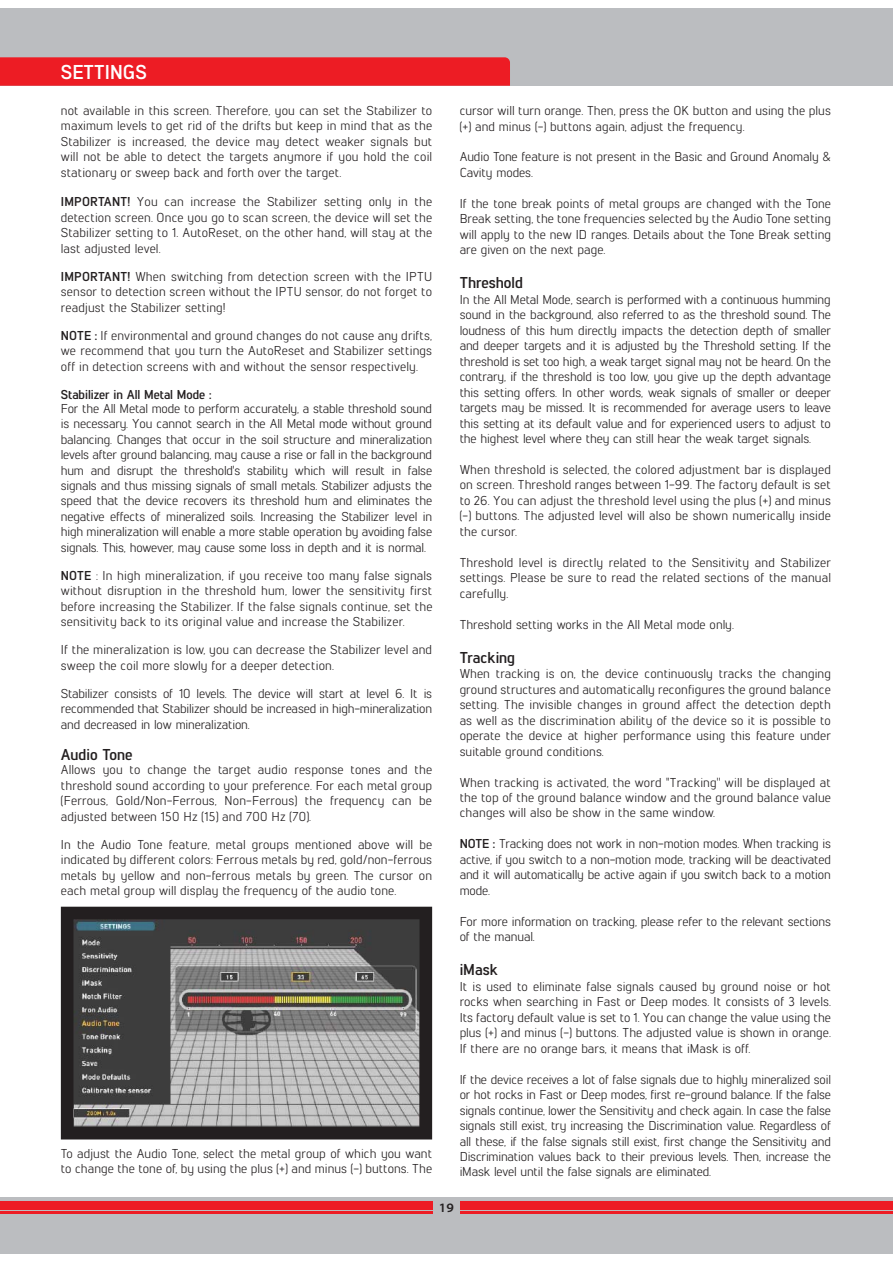
<style>
.page{position:relative;width:893px;height:1263px;background:#fff}
.page>*{position:absolute;margin:0;border:0;box-sizing:border-box;transform-origin:0 0}
.t1{font:700 20.1px "Lintel";color:#fff}
.t2{font:700 15.75px "Lintel";color:#231f20}
.t3{font:12.9px/15.5px "Lintel";letter-spacing:.005em;color:#231f20;text-align:justify}
.t4{font:700 12.9px "Lintel";color:#231f20}
.t5{font:600 semi-expanded 12.9px "Myriad Pro";color:#231f20}
.s1{font-weight:700}
</style>
<div class="page">
<div style="left:0;top:1197px;width:893px;height:57px;background:#bbbdc0"></div>
<div style="left:0;top:1205px;width:432px;height:5px;background:#ed1c24"></div>
<hr style="left:0;top:1201px;width:432px;height:2px;background:#ed1c24">
<hr style="left:0;top:1212px;width:432px;height:2px;background:#ed1c24">
<div style="left:460px;top:1205px;width:433px;height:5px;background:#ed1c24"></div>
<hr style="left:460px;top:1201px;width:433px;height:2px;background:#ed1c24">
<hr style="left:460px;top:1212px;width:433px;height:2px;background:#ed1c24">
<div style="left:0;top:9px;width:893px;height:77px;background:#bbbdc0"></div>
<div style="left:0;top:57px;width:510px;height:29px;background:#ed1c24"></div>
<svg style="left:61px;top:907px;width:371px;height:233px;background:#706f6f"></svg>
<h1 class="t1" style="left:61px;top:64px;width:87px">SETTINGS</h1>
<p class="t3" style="left:61px;top:104px;width:373px">not available in this screen. Therefore, you can set the Stabilizer to maximum levels to get rid of the drifts but keep in mind that as the Stabilizer is increased, the device may detect weaker signals but will not be able to detect the targets anymore if you hold the coil stationary or sweep back and forth over the target.</p>
<p class="t3" style="left:61px;top:195px;width:373px"><span class="s1">IMPORTANT!</span> You can increase the Stabilizer setting only in the detection screen. Once you go to scan screen, the device will set the Stabilizer setting to 1. AutoReset, on the other hand, will stay at the last adjusted level.</p>
<p class="t3" style="left:61px;top:270px;width:373px"><span class="s1">IMPORTANT!</span> When switching from detection screen with the IPTU sensor to detection screen without the IPTU sensor, do not forget to readjust the Stabilizer setting!</p>
<p class="t3" style="left:61px;top:329px;width:373px"><span class="s1">NOTE :</span> If environmental and ground changes do not cause any drifts, we recommend that you turn the AutoReset and Stabilizer settings off in detection screens with and without the sensor respectively.</p>
<p class="t4" style="left:61px;top:389px;width:152px">Stabilizer in All Metal Mode :</p>
<p class="t3" style="left:61px;top:402px;width:373px">For the All Metal mode to perform accurately, a stable threshold sound is necessary. You cannot search in the All Metal mode without ground balancing. Changes that occur in the soil structure and mineralization levels after ground balancing, may cause a rise or fall in the background hum and disrupt the threshold's stability which will result in false signals and thus missing signals of small metals. Stabilizer adjusts the speed that the device recovers its threshold hum and eliminates the negative effects of mineralized soils. Increasing the Stabilizer level in high mineralization will enable a more stable operation by avoiding false signals. This, however, may cause some loss in depth and it is normal.</p>
<p class="t3" style="left:61px;top:569px;width:373px"><span class="s1">NOTE</span> : In high mineralization, if you receive too many false signals without disruption in the threshold hum, lower the sensitivity first before increasing the Stabilizer. If the false signals continue, set the sensitivity back to its original value and increase the Stabilizer.</p>
<p class="t3" style="left:61px;top:643px;width:373px">If the mineralization is low, you can decrease the Stabilizer level and sweep the coil more slowly for a deeper detection.</p>
<p class="t3" style="left:61px;top:687px;width:373px">Stabilizer consists of 10 levels. The device will start at level 6. It is recommended that Stabilizer should be increased in high-mineralization and decreased in low mineralization.</p>
<p class="t2" style="left:61px;top:749px;width:73px">Audio Tone</p>
<p class="t3" style="left:61px;top:763px;width:373px">Allows you to change the target audio response tones and the threshold sound according to your preference. For each metal group (Ferrous, Gold/Non-Ferrous, Non-Ferrous) the frequency can be adjusted between 150 Hz (15) and 700 Hz (70).</p>
<p class="t3" style="left:61px;top:837px;width:373px">In the Audio Tone feature, metal groups mentioned above will be indicated by different colors: Ferrous metals by red, gold/non-ferrous metals by yellow and non-ferrous metals by green. The cursor on each metal group will display the frequency of the audio tone.</p>
<p class="t3" style="left:61px;top:1147px;width:373px">To adjust the Audio Tone, select the metal group of which you want to change the tone of, by using the plus (+) and minus (-) buttons. The</p>
<p class="t3" style="left:460px;top:104px;width:373px">cursor will turn orange. Then, press the OK button and using the plus (+) and minus (-) buttons again, adjust the frequency.</p>
<p class="t3" style="left:460px;top:150px;width:373px">Audio Tone feature is not present in the Basic and Ground Anomaly &amp;<br>Cavity modes.</p>
<p class="t3" style="left:460px;top:197px;width:373px">If the tone break points of metal groups are changed with the Tone Break setting, the tone frequencies selected by the Audio Tone setting will apply to the new ID ranges. Details about the Tone Break setting are given on the next page.</p>
<p class="t2" style="left:460px;top:277px;width:65px">Threshold</p>
<p class="t3" style="left:460px;top:293px;width:373px">In the All Metal Mode, search is performed with a continuous humming sound in the background, also referred to as the threshold sound. The loudness of this hum directly impacts the detection depth of smaller and deeper targets and it is adjusted by the Threshold setting. If the threshold is set too high, a weak target signal may not be heard. On the contrary, if the threshold is too low, you give up the depth advantage this setting offers. In other words, weak signals of smaller or deeper targets may be missed. It is recommended for average users to leave this setting at its default value and for experienced users to adjust to the highest level where they can still hear the weak target signals.</p>
<p class="t3" style="left:460px;top:463px;width:373px">When threshold is selected, the colored adjustment bar is displayed on screen. Threshold ranges between 1-99. The factory default is set to 26. You can adjust the threshold level using the plus (+) and minus (-) buttons. The adjusted level will also be shown numerically inside the cursor.</p>
<p class="t3" style="left:460px;top:556px;width:373px">Threshold level is directly related to the Sensitivity and Stabilizer settings. Please be sure to read the related sections of the manual carefully.</p>
<p class="t3" style="left:460px;top:617px;width:276px">Threshold setting works in the All Metal mode only.</p>
<p class="t2" style="left:460px;top:652px;width:57px">Tracking</p>
<p class="t3" style="left:460px;top:667px;width:373px">When tracking is on, the device continuously tracks the changing ground structures and automatically reconfigures the ground balance setting. The invisible changes in ground affect the detection depth as well as the discrimination ability of the device so it is possible to operate the device at higher performance using this feature under suitable ground conditions.</p>
<p class="t3" style="left:460px;top:775px;width:373px">When tracking is activated, the word ''Tracking'' will be displayed at the top of the ground balance window and the ground balance value changes will also be show in the same window.</p>
<p class="t3" style="left:460px;top:837px;width:373px"><span class="s1">NOTE :</span> Tracking does not work in non-motion modes. When tracking is active, if you switch to a non-motion mode, tracking will be deactivated and it will automatically be active again if you switch back to a motion mode.</p>
<p class="t3" style="left:460px;top:914px;width:373px">For more information on tracking, please refer to the relevant sections of the manual.</p>
<p class="t2" style="left:460px;top:964px;width:40px">iMask</p>
<p class="t3" style="left:460px;top:980px;width:373px">It is used to eliminate false signals caused by ground noise or hot rocks when searching in Fast or Deep modes. It consists of 3 levels.<br>Its factory default value is set to 1. You can change the value using the plus (+) and minus (-) buttons. The adjusted value is shown in orange.<br>If there are no orange bars, it means that iMask is off.</p>
<p class="t3" style="left:460px;top:1072px;width:373px">If the device receives a lot of false signals due to highly mineralized soil or hot rocks in Fast or Deep modes, first re-ground balance. If the false signals continue, lower the Sensitivity and check again. In case the false signals still exist, try increasing the Discrimination value. Regardless of all these, if the false signals still exist, first change the Sensitivity and Discrimination values back to their previous levels. Then, increase the iMask level until the false signals are eliminated.</p>
<p class="t5" style="left:439px;top:1200px;width:16px">19</p>
</div>
